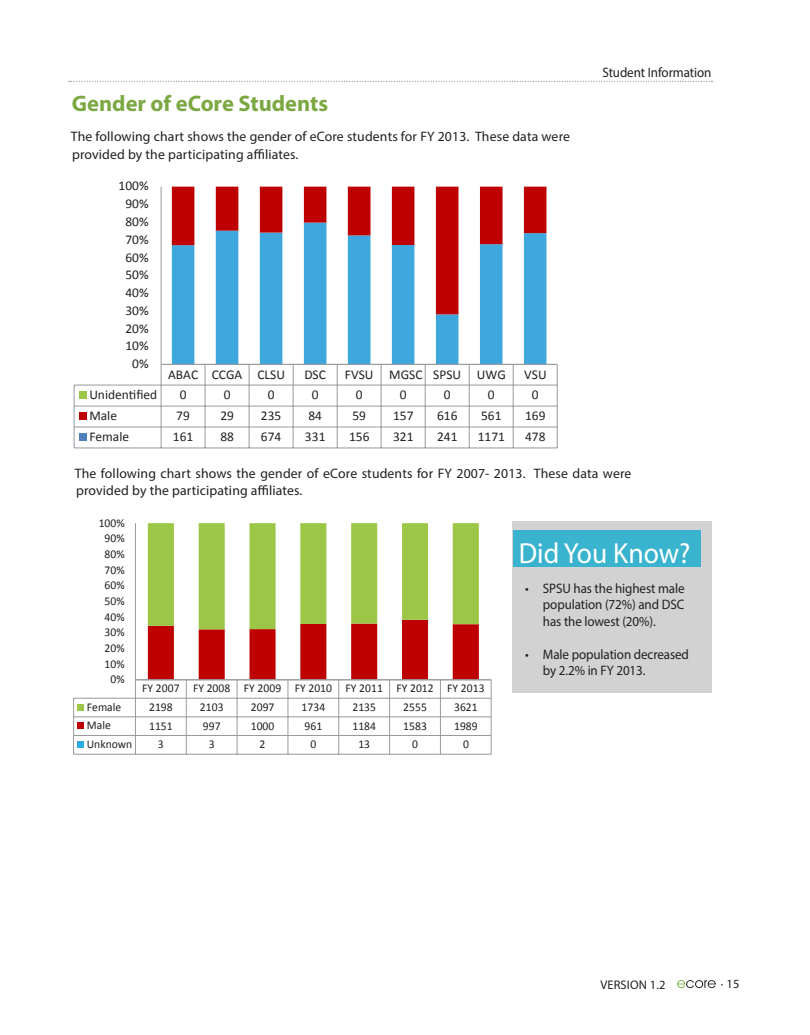
<style>
.page{position:relative;width:810px;height:1035px;background:#fff}
.page>*{position:absolute;margin:0;border:0;box-sizing:border-box;transform-origin:0 0}
.zwiti4{font:29.12px "Myriad Pro";color:#fff;scale:.95 1}
.t1{font:700 22.5px "Myriad Pro";color:#7ba843}
.kastentext_mit_aufz{font:13.75px/17.5px "Myriad Pro";letter-spacing:.01em;color:#231f20}
.kastentext_mit_aufz-2{font:13.75px "Myriad Pro";letter-spacing:.01em;color:#231f20;scale:.95 1}
.über{font:13.75px "Myriad Pro";letter-spacing:-.005em;color:#231f20;scale:.95 1}
.t2{font:13.38px "Calibri";color:#231f20}
.t3{font:12.5px "Myriad Pro";letter-spacing:.01em;color:#231f20}
.t4{font:12px "Calibri";color:#231f20}
.t5{font:11.88px "Calibri";color:#231f20}
</style>
<div class="page">
<svg style="left:677px;top:980px;width:39px;height:8px"></svg>
<svg style="left:172px;top:314px;width:374px;height:50px;fill:#3da7de"></svg>
<svg style="left:172px;top:187px;width:374px;height:127px"></svg>
<hr style="left:161px;top:187px;width:1px;height:177px;background:#989a9d">
<svg style="left:73px;top:364px;width:485px;height:85px"></svg>
<div style="left:79px;top:433px;width:7px;height:8px;background:#4f81bd"></div>
<svg style="left:148px;top:523px;width:331px;height:97px;fill:#9cc746"></svg>
<hr style="left:135px;top:523px;width:1px;height:157px;background:#989a9d">
<svg style="left:73px;top:620px;width:419px;height:135px"></svg>
<svg style="left:69px;top:81px;width:643px;height:1px"></svg>
<div style="left:513px;top:521px;width:199px;height:172px;background:#d2d2d2"></div>
<div style="left:513px;top:530px;width:187px;height:37px;background:#3ab3ce"></div>
<p class="t1" style="left:72px;top:89px;width:258px">Gender of eCore Students</p>
<p class="kastentext_mit_aufz" style="left:71px;top:128px;width:501px">The following chart shows the gender of eCore students for FY 2013. These data were provided by the participating affiliates.</p>
<p class="t2" style="left:119px;top:178px;width:32px">100%</p>
<p class="t2" style="left:125px;top:195px;width:25px">90%</p>
<p class="t2" style="left:125px;top:213px;width:25px">80%</p>
<p class="t2" style="left:125px;top:231px;width:25px">70%</p>
<p class="t2" style="left:125px;top:249px;width:25px">60%</p>
<p class="t2" style="left:125px;top:266px;width:25px">50%</p>
<p class="t2" style="left:125px;top:284px;width:25px">40%</p>
<p class="t2" style="left:125px;top:302px;width:25px">30%</p>
<p class="t2" style="left:125px;top:320px;width:25px">20%</p>
<p class="t2" style="left:125px;top:338px;width:25px">10%</p>
<p class="t2" style="left:132px;top:355px;width:18px">0%</p>
<p class="t2" style="left:168px;top:366px;width:118px">ABAC CCGA CLSU</p>
<p class="t2" style="left:304px;top:366px;width:23px">DSC</p>
<p class="t2" style="left:345px;top:366px;width:162px">FVSU MGSC SPSU UWG</p>
<p class="t2" style="left:524px;top:366px;width:24px">VSU</p>
<p class="t2" style="left:89px;top:386px;width:69px">Unidentified</p>
<p class="t2" style="left:180px;top:387px;width:8px">0</p>
<p class="t2" style="left:224px;top:387px;width:8px">0</p>
<p class="t2" style="left:268px;top:387px;width:8px">0</p>
<p class="t2" style="left:312px;top:387px;width:8px">0</p>
<p class="t2" style="left:356px;top:387px;width:8px">0</p>
<p class="t2" style="left:400px;top:387px;width:8px">0</p>
<p class="t2" style="left:444px;top:387px;width:8px">0</p>
<p class="t2" style="left:488px;top:387px;width:8px">0</p>
<p class="t2" style="left:532px;top:387px;width:8px">0</p>
<p class="t2" style="left:89px;top:407px;width:29px">Male</p>
<p class="t2" style="left:176px;top:407px;width:15px">79</p>
<p class="t2" style="left:220px;top:407px;width:15px">29</p>
<p class="t2" style="left:261px;top:407px;width:22px">235</p>
<p class="t2" style="left:308px;top:407px;width:15px">84</p>
<p class="t2" style="left:352px;top:407px;width:15px">59</p>
<p class="t2" style="left:393px;top:407px;width:22px">157</p>
<p class="t2" style="left:437px;top:407px;width:22px">616</p>
<p class="t2" style="left:481px;top:407px;width:22px">561</p>
<p class="t2" style="left:525px;top:407px;width:22px">169</p>
<p class="t2" style="left:89px;top:428px;width:41px">Female</p>
<p class="t2" style="left:173px;top:428px;width:22px">161</p>
<p class="t2" style="left:220px;top:428px;width:15px">88</p>
<p class="t2" style="left:261px;top:428px;width:22px">674</p>
<p class="t2" style="left:305px;top:428px;width:22px">331</p>
<p class="t2" style="left:349px;top:428px;width:22px">156</p>
<p class="t2" style="left:393px;top:428px;width:22px">321</p>
<p class="t2" style="left:437px;top:428px;width:22px">241</p>
<p class="t2" style="left:478px;top:428px;width:29px">1171</p>
<p class="t2" style="left:525px;top:428px;width:22px">478</p>
<p class="über" style="left:602px;top:64px;width:116px">Student Information</p>
<p class="kastentext_mit_aufz" style="left:75px;top:464px;width:558px">The following chart shows the gender of eCore students for FY 2007- 2013. These data were provided by the participating affiliates.</p>
<p class="t4" style="left:99px;top:515px;width:28px">100%</p>
<p class="t5" style="left:105px;top:531px;width:22px">90%</p>
<p class="t5" style="left:105px;top:546px;width:22px">80%</p>
<p class="t5" style="left:105px;top:562px;width:22px">70%</p>
<p class="t5" style="left:105px;top:578px;width:22px">60%</p>
<p class="t4" style="left:105px;top:593px;width:22px">50%</p>
<p class="t5" style="left:105px;top:609px;width:22px">40%</p>
<p class="t5" style="left:105px;top:625px;width:22px">30%</p>
<p class="t5" style="left:105px;top:641px;width:22px">20%</p>
<p class="t5" style="left:105px;top:656px;width:22px">10%</p>
<p class="t4" style="left:110px;top:672px;width:16px">0%</p>
<p class="t5" style="left:142px;top:681px;width:344px">FY 2007 FY 2008 FY 2009 FY 2010 FY 2011 FY 2012 FY 2013</p>
<p class="t5" style="left:87px;top:699px;width:36px">Female</p>
<p class="t4" style="left:149px;top:699px;width:25px">2198</p>
<p class="t4" style="left:200px;top:699px;width:25px">2103</p>
<p class="t4" style="left:251px;top:699px;width:25px">2097</p>
<p class="t4" style="left:302px;top:699px;width:25px">1734</p>
<p class="t4" style="left:352px;top:699px;width:25px">2135</p>
<p class="t4" style="left:403px;top:699px;width:25px">2555</p>
<p class="t4" style="left:454px;top:699px;width:25px">3621</p>
<p class="t5" style="left:87px;top:718px;width:25px">Male</p>
<p class="t4" style="left:149px;top:718px;width:25px">1151</p>
<p class="t4" style="left:203px;top:718px;width:19px">997</p>
<p class="t4" style="left:251px;top:718px;width:25px">1000</p>
<p class="t4" style="left:305px;top:718px;width:19px">961</p>
<p class="t4" style="left:352px;top:718px;width:25px">1184</p>
<p class="t4" style="left:403px;top:718px;width:25px">1583</p>
<p class="t4" style="left:454px;top:718px;width:25px">1989</p>
<p class="t5" style="left:87px;top:737px;width:47px">Unknown</p>
<p class="t5" style="left:158px;top:737px;width:7px">3</p>
<p class="t5" style="left:209px;top:737px;width:7px">3</p>
<p class="t5" style="left:260px;top:737px;width:7px">2</p>
<p class="t5" style="left:310px;top:737px;width:7px">0</p>
<p class="t5" style="left:358px;top:737px;width:13px">13</p>
<p class="t5" style="left:412px;top:737px;width:7px">0</p>
<p class="t5" style="left:463px;top:737px;width:7px">0</p>
<p class="zwiti4" style="left:519px;top:535px;width:182px">Did You Know?</p>
<p class="kastentext_mit_aufz-2" style="left:525px;top:580px;width:169px">• SPSU has the highest male</p>
<p class="kastentext_mit_aufz-2" style="left:543px;top:596px;width:150px">population (72%) and DSC</p>
<p class="kastentext_mit_aufz-2" style="left:543px;top:613px;width:120px">has the lowest (20%).</p>
<p class="kastentext_mit_aufz-2" style="left:525px;top:646px;width:174px">• Male population decreased</p>
<p class="kastentext_mit_aufz-2" style="left:543px;top:662px;width:110px">by 2.2% in FY 2013.</p>
<p class="t3" style="left:600px;top:977px;width:67px">VERSION 1.2</p>
<p class="t3" style="left:721px;top:976px;width:20px">· 15</p>
</div>
